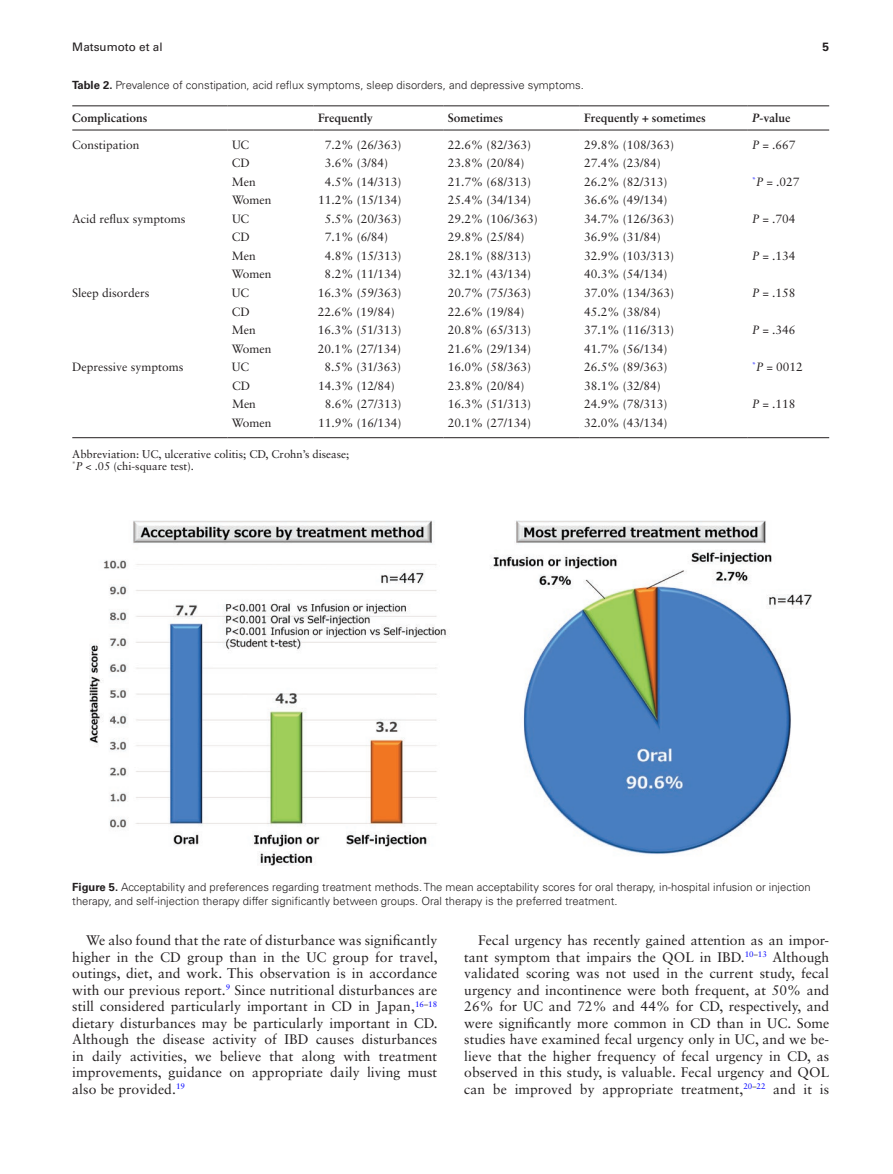
<style>
.page{position:relative;width:893px;height:1174px;background:#fff}
.page>*{position:absolute;margin:0;border:0;box-sizing:border-box;transform-origin:0 0}
.t1{font:13.8px/16.5px "Sabon LT Std";letter-spacing:.005em;color:#231f20;text-align:justify}
.t2{font:12px "Sabon LT Std";color:#231f20}
.t3{font:700 12px "Sabon LT Std";color:#231f20}
.t4{font:700 12px "Univers LT Std";color:#231f20}
.t5{font:11.7px "Univers LT Std";color:#231f20}
.t6{font:300 11.25px/14.2px "Univers LT Std";color:#231f20}
.t7{font:11.25px/12px "Sabon LT Std";color:#231f20}
.s1{font-weight:700}
.s2{font-style:italic}
</style>
<div class="page">
<hr style="left:72px;top:105px;width:155px;height:1px;background:#231f20">
<hr style="left:72px;top:130px;width:155px;height:1px;background:#231f20">
<hr style="left:227px;top:105px;width:87px;height:1px;background:#231f20">
<hr style="left:227px;top:130px;width:87px;height:1px;background:#231f20">
<hr style="left:314px;top:105px;width:129px;height:1px;background:#231f20">
<hr style="left:314px;top:130px;width:129px;height:1px;background:#231f20">
<hr style="left:443px;top:105px;width:137px;height:1px;background:#231f20">
<hr style="left:443px;top:130px;width:137px;height:1px;background:#231f20">
<hr style="left:580px;top:105px;width:168px;height:1px;background:#231f20">
<hr style="left:580px;top:130px;width:168px;height:1px;background:#231f20">
<hr style="left:748px;top:105px;width:81px;height:1px;background:#231f20">
<hr style="left:748px;top:130px;width:81px;height:1px;background:#231f20">
<hr style="left:72px;top:437px;width:155px;height:1px;background:#231f20">
<hr style="left:748px;top:437px;width:81px;height:1px;background:#231f20">
<hr style="left:227px;top:437px;width:87px;height:1px;background:#231f20">
<hr style="left:314px;top:437px;width:129px;height:1px;background:#231f20">
<hr style="left:443px;top:437px;width:137px;height:1px;background:#231f20">
<hr style="left:580px;top:437px;width:168px;height:1px;background:#231f20">
<img style="left:90px;top:520px;width:722px;height:346px">
<p class="t5" style="left:72px;top:40px;width:92px">Matsumoto et al</p>
<p class="t4" style="left:822px;top:40px;width:8px">5</p>
<p class="t6" style="left:72px;top:78px;width:513px"><span class="s1">Table 2.</span> Prevalence of constipation, acid reflux symptoms, sleep disorders, and depressive symptoms.</p>
<p class="t3" style="left:72px;top:110px;width:77px">Complications</p>
<p class="t3" style="left:318px;top:110px;width:56px">Frequently</p>
<p class="t3" style="left:448px;top:110px;width:57px">Sometimes</p>
<p class="t3" style="left:584px;top:110px;width:123px">Frequently + sometimes</p>
<p class="t3" style="left:752px;top:110px;width:40px"><span class="s2">P</span>-value</p>
<p class="t2" style="left:72px;top:137px;width:69px">Constipation</p>
<p class="t2" style="left:232px;top:137px;width:19px">UC</p>
<p class="t2" style="left:325px;top:137px;width:78px">7.2% (26/363)</p>
<p class="t2" style="left:448px;top:137px;width:85px">22.6% (82/363)</p>
<p class="t2" style="left:584px;top:137px;width:92px">29.8% (108/363)</p>
<p class="t2" style="left:752px;top:137px;width:45px"><span class="s2">P</span> = .667</p>
<p class="t2" style="left:232px;top:156px;width:19px">CD</p>
<p class="t2" style="left:325px;top:156px;width:65px">3.6% (3/84)</p>
<p class="t2" style="left:448px;top:156px;width:78px">23.8% (20/84)</p>
<p class="t2" style="left:584px;top:156px;width:78px">27.4% (23/84)</p>
<p class="t2" style="left:232px;top:174px;width:25px">Men</p>
<p class="t2" style="left:325px;top:174px;width:78px">4.5% (14/313)</p>
<p class="t2" style="left:448px;top:174px;width:85px">21.7% (68/313)</p>
<p class="t2" style="left:584px;top:174px;width:85px">26.2% (82/313)</p>
<p class="t2" style="left:752px;top:174px;width:49px"><sup>*</sup><span class="s2">P</span> = .027</p>
<p class="t2" style="left:232px;top:193px;width:41px">Women</p>
<p class="t2" style="left:318px;top:193px;width:85px">11.2% (15/134)</p>
<p class="t2" style="left:448px;top:193px;width:85px">25.4% (34/134)</p>
<p class="t2" style="left:584px;top:193px;width:85px">36.6% (49/134)</p>
<p class="t2" style="left:72px;top:211px;width:115px">Acid reflux symptoms</p>
<p class="t2" style="left:232px;top:211px;width:19px">UC</p>
<p class="t2" style="left:325px;top:211px;width:78px">5.5% (20/363)</p>
<p class="t2" style="left:448px;top:211px;width:92px">29.2% (106/363)</p>
<p class="t2" style="left:584px;top:211px;width:92px">34.7% (126/363)</p>
<p class="t2" style="left:752px;top:211px;width:45px"><span class="s2">P</span> = .704</p>
<p class="t2" style="left:232px;top:230px;width:19px">CD</p>
<p class="t2" style="left:325px;top:230px;width:65px">7.1% (6/84)</p>
<p class="t2" style="left:448px;top:230px;width:78px">29.8% (25/84)</p>
<p class="t2" style="left:584px;top:230px;width:78px">36.9% (31/84)</p>
<p class="t2" style="left:232px;top:248px;width:25px">Men</p>
<p class="t2" style="left:325px;top:248px;width:78px">4.8% (15/313)</p>
<p class="t2" style="left:448px;top:248px;width:85px">28.1% (88/313)</p>
<p class="t2" style="left:584px;top:248px;width:92px">32.9% (103/313)</p>
<p class="t2" style="left:752px;top:248px;width:45px"><span class="s2">P</span> = .134</p>
<p class="t2" style="left:232px;top:267px;width:41px">Women</p>
<p class="t2" style="left:325px;top:267px;width:78px">8.2% (11/134)</p>
<p class="t2" style="left:448px;top:267px;width:85px">32.1% (43/134)</p>
<p class="t2" style="left:584px;top:267px;width:85px">40.3% (54/134)</p>
<p class="t2" style="left:72px;top:286px;width:79px">Sleep disorders</p>
<p class="t2" style="left:232px;top:286px;width:19px">UC</p>
<p class="t2" style="left:318px;top:286px;width:85px">16.3% (59/363)</p>
<p class="t2" style="left:448px;top:286px;width:85px">20.7% (75/363)</p>
<p class="t2" style="left:584px;top:286px;width:92px">37.0% (134/363)</p>
<p class="t2" style="left:752px;top:286px;width:45px"><span class="s2">P</span> = .158</p>
<p class="t2" style="left:232px;top:304px;width:19px">CD</p>
<p class="t2" style="left:318px;top:304px;width:78px">22.6% (19/84)</p>
<p class="t2" style="left:448px;top:304px;width:78px">22.6% (19/84)</p>
<p class="t2" style="left:584px;top:304px;width:78px">45.2% (38/84)</p>
<p class="t2" style="left:232px;top:323px;width:25px">Men</p>
<p class="t2" style="left:318px;top:323px;width:85px">16.3% (51/313)</p>
<p class="t2" style="left:448px;top:323px;width:85px">20.8% (65/313)</p>
<p class="t2" style="left:584px;top:323px;width:92px">37.1% (116/313)</p>
<p class="t2" style="left:752px;top:323px;width:45px"><span class="s2">P</span> = .346</p>
<p class="t2" style="left:232px;top:341px;width:41px">Women</p>
<p class="t2" style="left:318px;top:341px;width:85px">20.1% (27/134)</p>
<p class="t2" style="left:448px;top:341px;width:85px">21.6% (29/134)</p>
<p class="t2" style="left:584px;top:341px;width:85px">41.7% (56/134)</p>
<p class="t2" style="left:72px;top:360px;width:113px">Depressive symptoms</p>
<p class="t2" style="left:232px;top:360px;width:19px">UC</p>
<p class="t2" style="left:325px;top:360px;width:78px">8.5% (31/363)</p>
<p class="t2" style="left:448px;top:360px;width:85px">16.0% (58/363)</p>
<p class="t2" style="left:584px;top:360px;width:85px">26.5% (89/363)</p>
<p class="t2" style="left:752px;top:360px;width:52px"><sup>*</sup><span class="s2">P</span> = 0012</p>
<p class="t2" style="left:232px;top:378px;width:19px">CD</p>
<p class="t2" style="left:318px;top:378px;width:78px">14.3% (12/84)</p>
<p class="t2" style="left:448px;top:378px;width:78px">23.8% (20/84)</p>
<p class="t2" style="left:584px;top:378px;width:78px">38.1% (32/84)</p>
<p class="t2" style="left:232px;top:397px;width:25px">Men</p>
<p class="t2" style="left:325px;top:397px;width:78px">8.6% (27/313)</p>
<p class="t2" style="left:448px;top:397px;width:85px">16.3% (51/313)</p>
<p class="t2" style="left:584px;top:397px;width:85px">24.9% (78/313)</p>
<p class="t2" style="left:752px;top:397px;width:45px"><span class="s2">P</span> = .118</p>
<p class="t2" style="left:232px;top:415px;width:41px">Women</p>
<p class="t2" style="left:318px;top:415px;width:85px">11.9% (16/134)</p>
<p class="t2" style="left:448px;top:415px;width:85px">20.1% (27/134)</p>
<p class="t2" style="left:584px;top:415px;width:85px">32.0% (43/134)</p>
<p class="t7" style="left:72px;top:447px;width:279px">Abbreviation: UC, ulcerative colitis; CD, Crohn’s disease; <sup>*</sup><span class="s2">P</span> &lt; .05 (chi-square test).</p>
<p class="t6" style="left:72px;top:879px;width:740px"><span class="s1">Figure 5.</span> Acceptability and preferences regarding treatment methods. The mean acceptability scores for oral therapy, in-hospital infusion or injection therapy, and self-injection therapy differ significantly between groups. Oral therapy is the preferred treatment.</p>
<p class="t1" style="left:72px;top:932px;width:367px;text-indent:14px">We also found that the rate of disturbance was significantly higher in the CD group than in the UC group for travel, outings, diet, and work. This observation is in accordance with our previous report.<sup>9</sup> Since nutritional disturbances are still considered particularly important in CD in Japan,<sup>16</sup><sup>–</sup><sup>18 </sup>dietary disturbances may be particularly important in CD.<br>Although the disease activity of IBD causes disturbances in daily activities, we believe that along with treatment improvements, guidance on appropriate daily living must also be provided.<sup>19</sup></p>
<p class="t1" style="left:464px;top:932px;width:366px;text-indent:14px">Fecal urgency has recently gained attention as an impor&shy;tant symptom that impairs the QOL in IBD.<sup>10</sup><sup>–</sup><sup>13</sup> Although validated scoring was not used in the current study, fecal urgency and incontinence were both frequent, at 50% and 26% for UC and 72% and 44% for CD, respectively, and were significantly more common in CD than in UC. Some studies have examined fecal urgency only in UC, and we be&shy;lieve that the higher frequency of fecal urgency in CD, as observed in this study, is valuable. Fecal urgency and QOL can be improved by appropriate treatment,<sup>20</sup><sup>–</sup><sup>22</sup> and it is</p>
</div>
